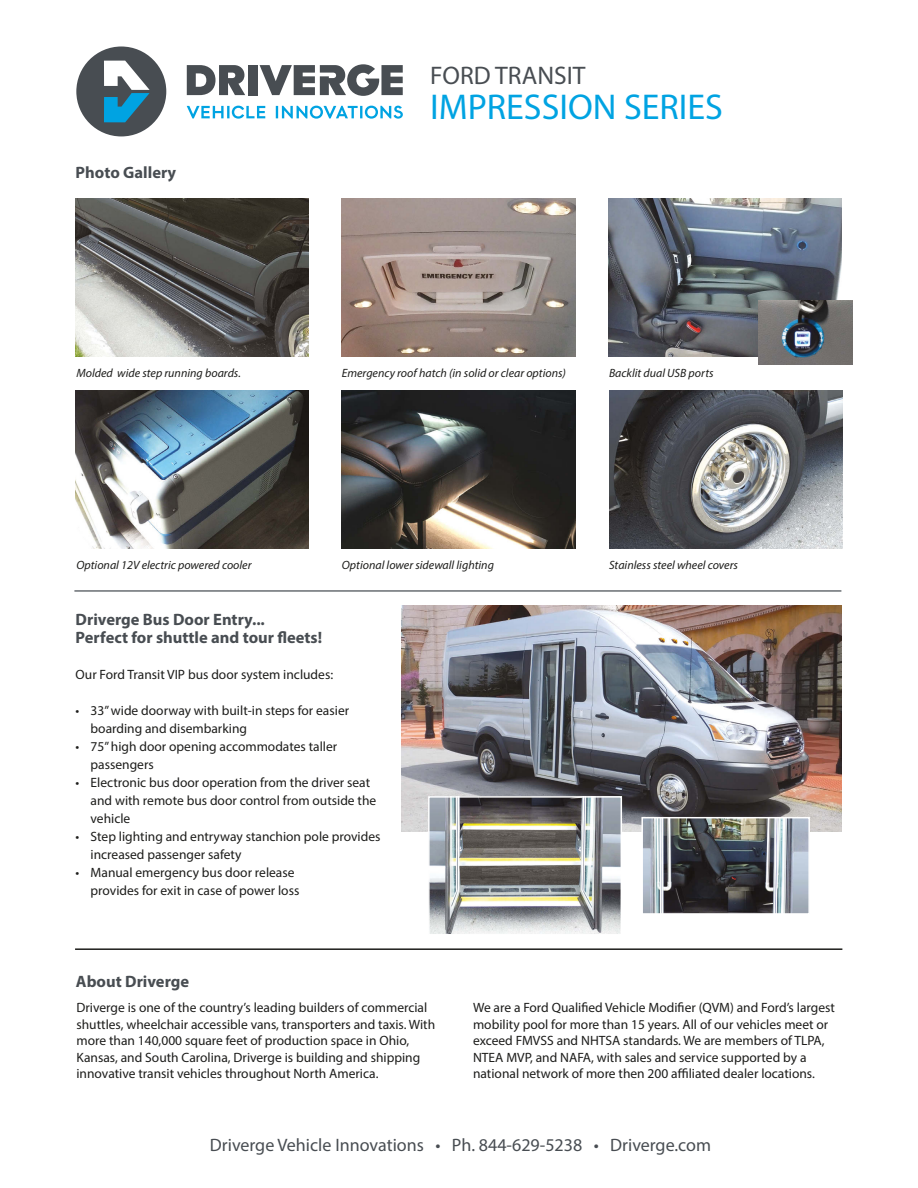
<style>
.page{position:relative;width:918px;height:1188px;background:#fff}
.page>*{position:absolute;margin:0;border:0;box-sizing:border-box;transform-origin:0 0}
.t1{font:36px "Myriad Pro";color:#00a3e2}
.t2{font:25.5px "Myriad Pro";color:#484d52}
.t3{font:18px "Myriad Pro";color:#484d52}
.t4{font:700 16.5px "Myriad Pro";color:#484d52}
.t5{font:13.5px/16.5px "Myriad Pro";color:#1d1d1b}
.t6{font:italic 12px "Myriad Pro";color:#1d1d1b}
</style>
<div class="page">
<img style="left:401px;top:605px;width:440px;height:226px">
<img style="left:431px;top:799px;width:188px;height:134px">
<div style="left:428px;top:796px;width:194px;height:140px;border:2px solid #fff"></div>
<img style="left:644px;top:820px;width:163px;height:92px">
<div style="left:641px;top:817px;width:169px;height:98px;border:2px solid #fff"></div>
<img style="left:76px;top:391px;width:233px;height:158px">
<img style="left:609px;top:391px;width:233px;height:158px">
<img style="left:342px;top:391px;width:233px;height:158px">
<img style="left:76px;top:199px;width:233px;height:157px">
<img style="left:342px;top:199px;width:233px;height:157px">
<hr style="left:74px;top:590px;width:767px;height:2px;background:#686d72">
<img style="left:608px;top:199px;width:233px;height:157px">
<img style="left:758px;top:300px;width:95px;height:65px">
<div style="left:76px;top:47px;width:90px;height:89px;background:#484d52;border-radius:50%"></div>
<svg style="left:104px;top:61px;width:46px;height:61px"></svg>
<svg style="left:187px;top:106px;width:216px;height:13px"></svg>
<div style="left:249px;top:65px;width:9px;height:30px;background:#484d52"></div>
<svg style="left:260px;top:64px;width:143px;height:32px"></svg>
<svg style="left:187px;top:65px;width:58px;height:30px"></svg>
<hr style="left:75px;top:948px;width:767px;height:2px;background:#1d1d1b">
<p class="t4" style="left:76px;top:162px;width:102px">Photo Gallery</p>
<p class="t2" style="left:430px;top:60px;width:157px">FORD TRANSIT</p>
<p class="t1" style="left:430px;top:84px;width:294px">IMPRESSION SERIES</p>
<p class="t6" style="left:76px;top:365px;width:166px">Molded wide step running boards.</p>
<p class="t6" style="left:342px;top:365px;width:226px">Emergency roof hatch (in solid or clear options)</p>
<p class="t6" style="left:609px;top:365px;width:106px">Backlit dual USB ports</p>
<p class="t6" style="left:76px;top:557px;width:177px">Optional 12V electric powered cooler</p>
<p class="t6" style="left:342px;top:557px;width:154px">Optional lower sidewall lighting</p>
<p class="t6" style="left:609px;top:557px;width:131px">Stainless steel wheel covers</p>
<p class="t4" style="left:76px;top:609px;width:191px">Driverge Bus Door Entry...</p>
<p class="t4" style="left:76px;top:627px;width:248px">Perfect for shuttle and tour fleets!</p>
<p class="t5" style="left:76px;top:666px;width:259px">Our Ford Transit VIP bus door system includes:</p>
<p class="t5" style="left:91px;top:701px;width:260px;line-height:18px;text-indent:-15px">• 33” wide doorway with built-in steps for easier boarding and disembarking</p>
<p class="t5" style="left:91px;top:737px;width:248px;line-height:18px;text-indent:-15px">• 75” high door opening accommodates taller passengers</p>
<p class="t5" style="left:91px;top:773px;width:287px;line-height:18px;text-indent:-15px">• Electronic bus door operation from the driver seat and with remote bus door control from outside the vehicle</p>
<p class="t5" style="left:91px;top:827px;width:291px;line-height:18px;text-indent:-15px">• Step lighting and entryway stanchion pole provides increased passenger safety</p>
<p class="t5" style="left:91px;top:863px;width:210px;line-height:18px;text-indent:-15px">• Manual emergency bus door release provides for exit in case of power loss</p>
<p class="t4" style="left:76px;top:971px;width:115px">About Driverge</p>
<p class="t5" style="left:76px;top:999px;width:360px">Driverge is one of the country’s leading builders of commercial shuttles, wheelchair accessible vans, transporters and taxis. With more than 140,000 square feet of production space in Ohio, Kansas, and South Carolina, Driverge is building and shipping innovative transit vehicles throughout North America.</p>
<p class="t5" style="left:473px;top:999px;width:363px">We are a Ford Qualified Vehicle Modifier (QVM) and Ford’s largest mobility pool for more than 15 years. All of our vehicles meet or exceed FMVSS and NHTSA standards. We are members of TLPA, NTEA MVP, and NAFA, with sales and service supported by a national network of more then 200 affiliated dealer locations.</p>
<p class="t3" style="left:210px;top:1134px;width:503px">Driverge Vehicle Innovations • Ph. 844-629-5238 • Driverge.com</p>
</div>
